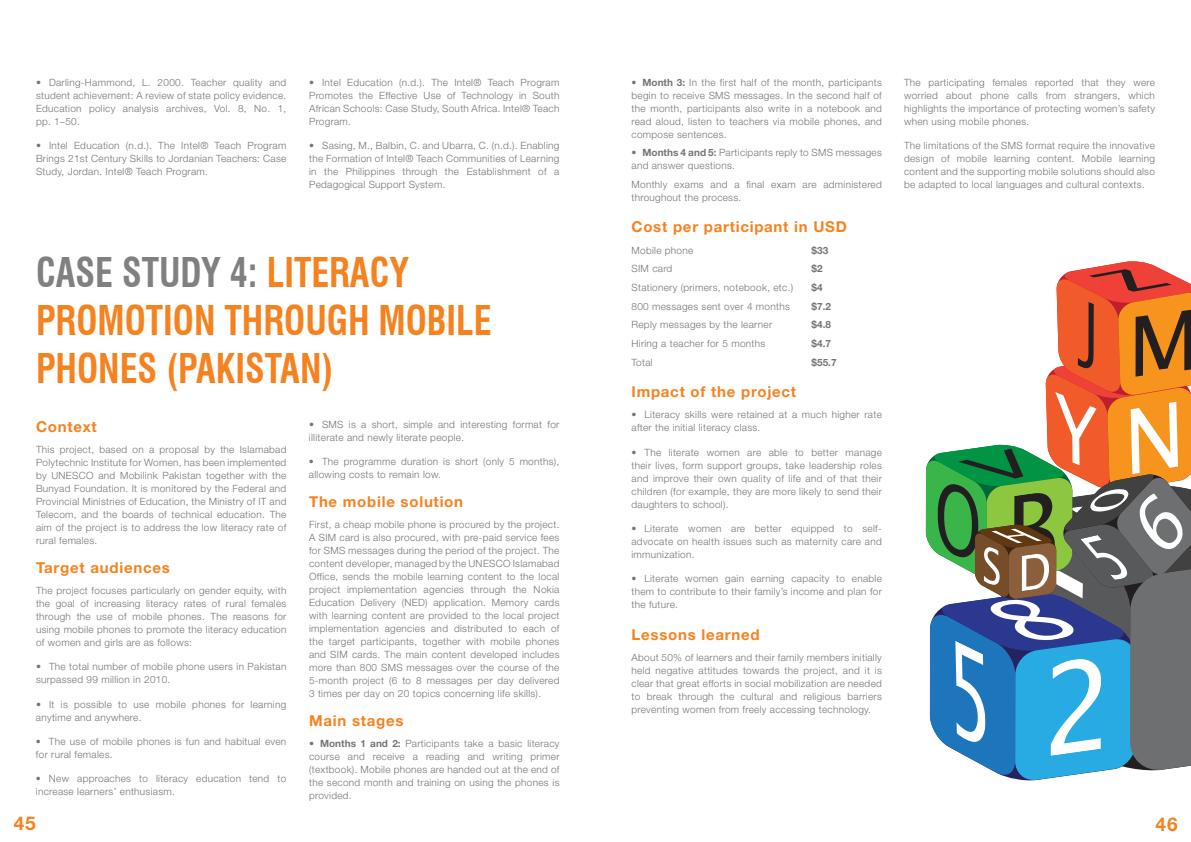
<style>
.page{position:relative;width:1191px;height:842px;background:#fff}
.page>*{position:absolute;margin:0;border:0;box-sizing:border-box;transform-origin:0 0}
.t1{font:700 condensed 40px/48px "Swiss 721 BT";color:#f5821f;scale:.9 1}
.t2{font:700 19px "Helvetica Neue LT Std";color:#f5821f}
.t3{font:700 15px "Helvetica Neue LT Std";letter-spacing:.05em;color:#f5821f}
.t4{font:300 10px/13px "Helvetica Neue LT Std";letter-spacing:.03em;color:#747578;text-align:justify}
.t5{font:700 10px "Helvetica Neue LT Std";color:#747578}
.s1{color:#808080}
.s2{font-weight:700}
</style>
<div class="page">
<svg style="left:925px;top:261px;width:266px;height:520px"></svg>
<p class="t4" style="left:36px;top:75px;width:252px">• Darling-Hammond, L. 2000. Teacher quality and student achievement: A review of state policy evidence.<br>Education policy analysis archives, Vol. 8, No. 1, pp. 1–50.</p>
<p class="t4" style="left:36px;top:139px;width:252px">• Intel Education (n.d.). The Intel® Teach Program Brings 21st Century Skills to Jordanian Teachers: Case Study, Jordan. Intel® Teach Program.</p>
<p class="t4" style="left:309px;top:75px;width:252px">• Intel Education (n.d.). The Intel® Teach Program Promotes the Effective Use of Technology in South African Schools: Case Study, South Africa. Intel® Teach Program.</p>
<p class="t4" style="left:309px;top:139px;width:252px">• Sasing, M., Balbin, C. and Ubarra, C. (n.d.). Enabling the Formation of Intel® Teach Communities of Learning in the Philippines through the Establishment of a Pedagogical Support System.</p>
<h1 class="t1" style="left:36px;top:248px;width:503px"><span class="s1">CASE STUDY 4:</span> LITERACY<br>PROMOTION THROUGH MOBILE<br>PHONES (PAKISTAN)</h1>
<h3 class="t3" style="left:36px;top:417px;width:62px">Context</h3>
<p class="t4" style="left:36px;top:443px;width:252px">This project, based on a proposal by the Islamabad Polytechnic Institute for Women, has been implemented by UNESCO and Mobilink Pakistan together with the Bunyad Foundation. It is monitored by the Federal and Provincial Ministries of Education, the Ministry of IT and Telecom, and the boards of technical education. The aim of the project is to address the low literacy rate of rural females.</p>
<h3 class="t3" style="left:36px;top:558px;width:135px">Target audiences</h3>
<p class="t4" style="left:36px;top:584px;width:252px">The project focuses particularly on gender equity, with the goal of increasing literacy rates of rural females through the use of mobile phones. The reasons for using mobile phones to promote the literacy education of women and girls are as follows:</p>
<p class="t4" style="left:36px;top:660px;width:252px">• The total number of mobile phone users in Pakistan surpassed 99 million in 2010.</p>
<p class="t4" style="left:36px;top:697px;width:252px">• It is possible to use mobile phones for learning anytime and anywhere.</p>
<p class="t4" style="left:36px;top:735px;width:252px">• The use of mobile phones is fun and habitual even for rural females.</p>
<p class="t4" style="left:36px;top:772px;width:252px">• New approaches to literacy education tend to increase learners’ enthusiasm.</p>
<p class="t4" style="left:309px;top:418px;width:252px">• SMS is a short, simple and interesting format for illiterate and newly literate people.</p>
<p class="t4" style="left:309px;top:455px;width:252px">• The programme duration is short (only 5 months), allowing costs to remain low.</p>
<h3 class="t3" style="left:309px;top:492px;width:155px">The mobile solution</h3>
<p class="t4" style="left:309px;top:518px;width:252px">First, a cheap mobile phone is procured by the project.<br>A SIM card is also procured, with pre-paid service fees for SMS messages during the period of the project. The content developer, managed by the UNESCO Islamabad Office, sends the mobile learning content to the local project implementation agencies through the Nokia Education Delivery (NED) application. Memory cards with learning content are provided to the local project implementation agencies and distributed to each of the target participants, together with mobile phones and SIM cards. The main content developed includes more than 800 SMS messages over the course of the 5-month project (6 to 8 messages per day delivered 3 times per day on 20 topics concerning life skills).</p>
<h3 class="t3" style="left:309px;top:711px;width:96px">Main stages</h3>
<p class="t4" style="left:309px;top:737px;width:252px">• <span class="s2">Months 1 and 2:</span> Participants take a basic literacy course and receive a reading and writing primer (textbook). Mobile phones are handed out at the end of the second month and training on using the phones is provided.</p>
<p class="t4" style="left:631px;top:75px;width:252px">• <span class="s2">Month 3:</span> In the first half of the month, participants begin to receive SMS messages. In the second half of the month, participants also write in a notebook and read aloud, listen to teachers via mobile phones, and compose sentences.</p>
<p class="t4" style="left:631px;top:146px;width:252px">• <span class="s2">Months 4 and 5:</span> Participants reply to SMS messages and answer questions.</p>
<p class="t4" style="left:631px;top:178px;width:252px">Monthly exams and a final exam are administered throughout the process.</p>
<h3 class="t3" style="left:631px;top:217px;width:217px">Cost per participant in USD</h3>
<p class="t4" style="left:631px;top:243px;width:63px">Mobile phone</p>
<p class="t5" style="left:811px;top:244px;width:18px">$33</p>
<p class="t4" style="left:631px;top:262px;width:42px">SIM card</p>
<p class="t5" style="left:811px;top:263px;width:13px">$2</p>
<p class="t4" style="left:631px;top:281px;width:163px">Stationery (primers, notebook, etc.)</p>
<p class="t5" style="left:811px;top:281px;width:13px">$4</p>
<p class="t4" style="left:631px;top:299px;width:160px">800 messages sent over 4 months</p>
<p class="t5" style="left:811px;top:300px;width:21px">$7.2</p>
<p class="t4" style="left:631px;top:318px;width:142px">Reply messages by the learner</p>
<p class="t5" style="left:811px;top:319px;width:21px">$4.8</p>
<p class="t4" style="left:631px;top:337px;width:135px">Hiring a teacher for 5 months</p>
<p class="t5" style="left:811px;top:337px;width:21px">$4.7</p>
<p class="t4" style="left:631px;top:355px;width:23px">Total</p>
<p class="t5" style="left:811px;top:356px;width:27px">$55.7</p>
<h3 class="t3" style="left:631px;top:382px;width:166px">Impact of the project</h3>
<p class="t4" style="left:631px;top:408px;width:252px">• Literacy skills were retained at a much higher rate after the initial literacy class.</p>
<p class="t4" style="left:631px;top:445px;width:252px">• The literate women are able to better manage their lives, form support groups, take leadership roles and improve their own quality of life and of that their children (for example, they are more likely to send their daughters to school).</p>
<p class="t4" style="left:631px;top:522px;width:252px">• Literate women are better equipped to self&shy;advocate on health issues such as maternity care and immunization.</p>
<p class="t4" style="left:631px;top:572px;width:252px">• Literate women gain earning capacity to enable them to contribute to their family’s income and plan for the future.</p>
<h3 class="t3" style="left:631px;top:625px;width:130px">Lessons learned</h3>
<p class="t4" style="left:631px;top:651px;width:252px">About 50% of learners and their family members initially held negative attitudes towards the project, and it is clear that great efforts in social mobilization are needed to break through the cultural and religious barriers preventing women from freely accessing technology.</p>
<p class="t4" style="left:904px;top:76px;width:252px">The participating females reported that they were worried about phone calls from strangers, which highlights the importance of protecting women’s safety when using mobile phones.</p>
<p class="t4" style="left:904px;top:139px;width:252px">The limitations of the SMS format require the innovative design of mobile learning content. Mobile learning content and the supporting mobile solutions should also be adapted to local languages and cultural contexts.</p>
<h2 class="t2" style="left:14px;top:812px;width:24px">45</h2>
<h2 class="t2" style="left:1155px;top:812px;width:24px">46</h2>
</div>
